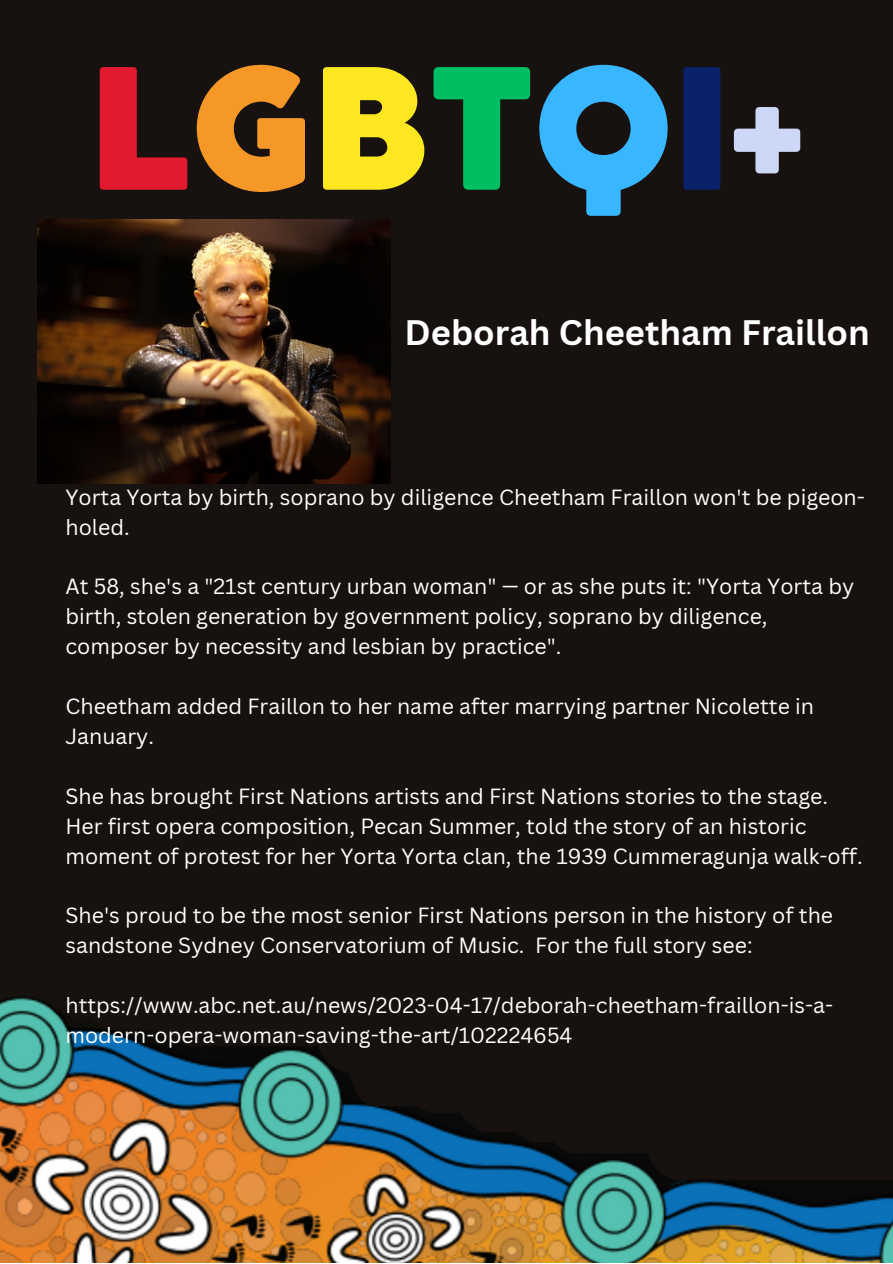
<style>
.page{position:relative;width:893px;height:1264px;background:#fff}
.page>*{position:absolute;margin:0;border:0;box-sizing:border-box;transform-origin:0 0}
.t1{font:800 165.3px "Cocomat Pro";color:#e11b2d}
.t2{font:700 34.5px "Canva Sans";color:#fff}
.t3{font:21.3px/29.8px "Canva Sans";color:#fff}
.s1{color:#f59828}
.s2{color:#fde721}
.s3{color:#00bf63}
.s4{color:#38b6ff}
.s5{color:#0a2269}
.s6{color:#cdd7f8}
</style>
<div class="page">
<img style="left:0;top:0;width:892px;height:1262px">
<img style="left:37px;top:220px;width:353px;height:264px">
<h1 class="t1" style="left:89px;top:67px;width:715px">L<span class="s1">G</span><span class="s2">B</span><span class="s3">T</span><span class="s4">Q</span><span class="s5">I</span><span class="s6">+</span></h1>
<h2 class="t2" style="left:404px;top:308px;width:467px">Deborah Cheetham Fraillon</h2>
<p class="t3" style="left:65px;top:481px;width:800px">Yorta Yorta by birth, soprano by diligence Cheetham Fraillon won't be pigeon&shy;holed.</p>
<p class="t3" style="left:65px;top:571px;width:790px">At 58, she's a "21st century urban woman" — or as she puts it: "Yorta Yorta by birth, stolen generation by government policy, soprano by diligence, composer by necessity and lesbian by practice".</p>
<p class="t3" style="left:65px;top:691px;width:750px">Cheetham added Fraillon to her name after marrying partner Nicolette in<br>January.</p>
<p class="t3" style="left:65px;top:780px;width:798px">She has brought First Nations artists and First Nations stories to the stage.<br>Her first opera composition, Pecan Summer, told the story of an historic moment of protest for her Yorta Yorta clan, the 1939 Cummeragunja walk-off.</p>
<p class="t3" style="left:65px;top:900px;width:769px">She's proud to be the most senior First Nations person in the history of the sandstone Sydney Conservatorium of Music. For the full story see:</p>
<p class="t3" style="left:65px;top:989px;width:769px">https://www.abc.net.au/news/2023-04-17/deborah-cheetham-fraillon-is-a&shy;modern-opera-woman-saving-the-art/102224654</p>
</div>
